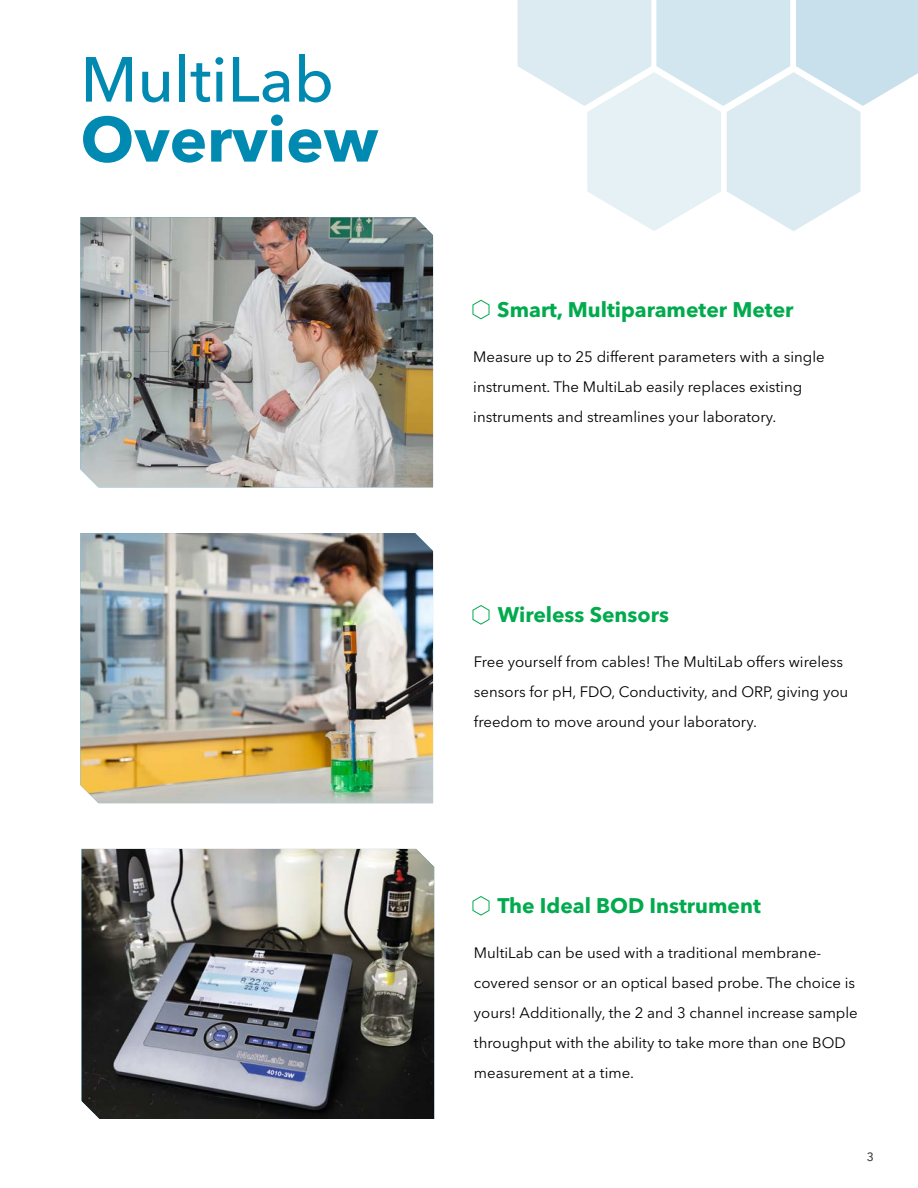
<style>
.page{position:relative;width:918px;height:1188px;background:#fff}
.page>*{position:absolute;margin:0;border:0;box-sizing:border-box;transform-origin:0 0}
.t1{font:500 63px "Avenir Next LT Pro";color:#008ab1}
.t2{font:700 63px "Avenir Next LT Pro";color:#008ab1}
.t3{font:700 21px "Avenir Next LT Pro";color:#02aa4e}
.t4{font:15px/30px "Avenir Next LT Pro";color:#000}
.t5{font:500 12px "Avenir Next LT Pro";color:#414042}
</style>
<div class="page">
<svg style="left:518px;top:0;width:400px;height:231px"></svg>
<img style="left:81px;top:217px;width:352px;height:270px">
<img style="left:81px;top:533px;width:352px;height:270px">
<img style="left:82px;top:849px;width:352px;height:270px">
<svg style="left:472px;top:299px;width:18px;height:21px"></svg>
<svg style="left:472px;top:605px;width:18px;height:20px"></svg>
<svg style="left:472px;top:896px;width:18px;height:20px"></svg>
<h1 class="t1" style="left:81px;top:42px;width:255px">MultiLab</h1>
<h1 class="t2" style="left:81px;top:101px;width:299px">Overview</h1>
<h2 class="t3" style="left:497px;top:297px;width:298px">Smart, Multiparameter Meter</h2>
<p class="t4" style="left:473px;top:342px;width:353px">Measure up to 25 different parameters with a single instrument. The MultiLab easily replaces existing instruments and streamlines your laboratory.</p>
<h2 class="t3" style="left:498px;top:602px;width:173px">Wireless Sensors</h2>
<p class="t4" style="left:474px;top:647px;width:376px">Free yourself from cables! The MultiLab offers wireless sensors for pH, FDO, Conductivity, and ORP, giving you freedom to move around your laboratory.</p>
<h2 class="t3" style="left:497px;top:893px;width:265px">The Ideal BOD Instrument</h2>
<p class="t4" style="left:474px;top:938px;width:385px">MultiLab can be used with a traditional membrane&shy;covered sensor or an optical based probe. The choice is yours! Additionally, the 2 and 3 channel increase sample throughput with the ability to take more than one BOD measurement at a time.</p>
<p class="t5" style="left:867px;top:1150px;width:9px">3</p>
</div>
